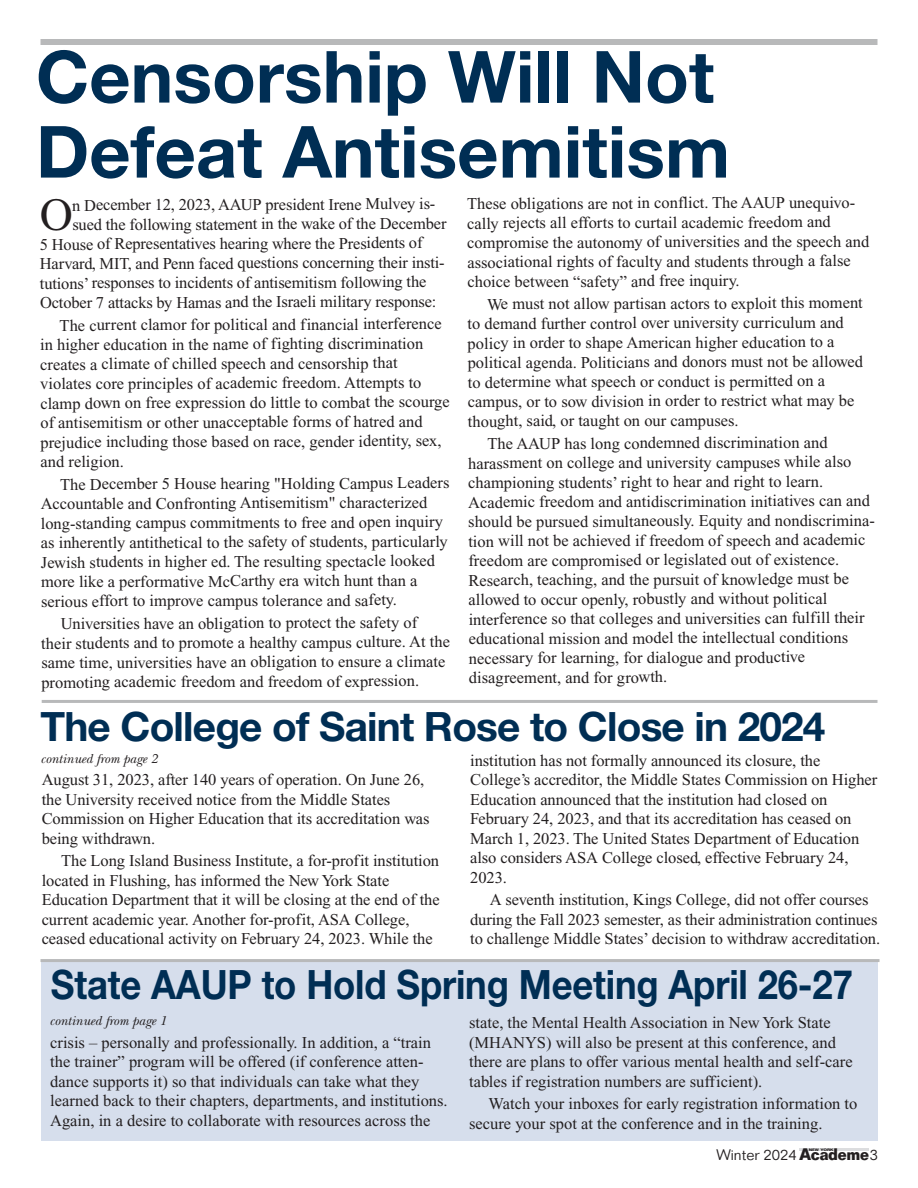
<style>
.page{position:relative;width:918px;height:1188px;background:#fff}
.page>*{position:absolute;margin:0;border:0;box-sizing:border-box;transform-origin:0 0}
.t1{font:700 72px/75px "Helvetica Neue";color:#002e54}
.t2{font:45.9px "Times New Roman";color:#231f20}
.t3{font:700 40.5px "Helvetica Neue";letter-spacing:-.005em;color:#002e54;scale:.9 1}
.t4{font:700 40.5px "Helvetica Neue";letter-spacing:-.005em;color:#002e54}
.t5{font:16.5px/19.5px "Times New Roman";letter-spacing:-.005em;color:#231f20}
.t6{font:300 15px "Folio";color:#231f20}
.t7{font:italic 13.5px "New Baskerville";color:#231f20}
.t8{font:700 3.45px "Folio";color:#231f20;scale:1.2 1}
.s1{font-weight:700;font-size:16.35px}
</style>
<div class="page">
<div style="left:41px;top:961px;width:836px;height:180px;background:#d6deec"></div>
<hr style="left:799px;top:1148px;width:69px;height:3px;background:#dcdddf">
<hr style="left:42px;top:700px;width:836px;height:3px;background:#b8b9ba">
<hr style="left:41px;top:959px;width:839px;height:3px;background:#b8b9ba">
<div style="left:40px;top:39px;width:838px;height:6px;background:#b8b9ba"></div>
<h1 class="t1" style="left:36px;top:46px;width:696px">Censorship Will Not<br>Defeat Antisemitism</h1>
<h2 class="t2" style="left:40px;top:198px;width:35px">O</h2>
<p class="t5" style="left:72px;top:196px;width:365px">n December 12, 2023, AAUP president Irene Mulvey is-</p>
<p class="t5" style="left:467px;top:195px;width:404px">These obligations are not in conflict. The AAUP unequivo&shy;cally rejects all efforts to curtail academic freedom and compromise the autonomy of universities and the speech and associational rights of faculty and students through a false choice between “safety” and free inquiry.</p>
<p class="t5" style="left:468px;top:295px;width:397px;text-indent:19px">We must not allow partisan actors to exploit this moment to demand further control over university curriculum and policy in order to shape American higher education to a political agenda. Politicians and donors must not be allowed to determine what speech or conduct is permitted on a campus, or to sow division in order to restrict what may be thought, said, or taught on our campuses.</p>
<p class="t5" style="left:468px;top:435px;width:408px;text-indent:19px">The AAUP has long condemned discrimination and harassment on college and university campuses while also championing students’ right to hear and right to learn.<br>Academic freedom and antidiscrimination initiatives can and should be pursued simultaneously. Equity and nondiscrimina&shy;tion will not be achieved if freedom of speech and academic freedom are compromised or legislated out of existence.<br>Research, teaching, and the pursuit of knowledge must be allowed to occur openly, robustly and without political interference so that colleges and universities can fulfill their educational mission and model the intellectual conditions necessary for learning, for dialogue and productive disagreement, and for growth.</p>
<p class="t5" style="left:72px;top:216px;width:376px">sued the following statement in the wake of the December</p>
<p class="t5" style="left:40px;top:235px;width:384px">5 House of Representatives hearing where the Presidents of</p>
<p class="t5" style="left:40px;top:255px;width:407px">Harvard, MIT, and Penn faced questions concerning their insti-</p>
<p class="t5" style="left:40px;top:274px;width:388px">tutions’ responses to incidents of antisemitism following the</p>
<p class="t5" style="left:40px;top:294px;width:398px">October 7 attacks by Hamas and the Israeli military response:</p>
<p class="t5" style="left:40px;top:316px;width:411px;text-indent:19px">The current clamor for political and financial interference in higher education in the name of fighting discrimination creates a climate of chilled speech and censorship that violates core principles of academic freedom. Attempts to clamp down on free expression do little to combat the scourge of antisemitism or other unacceptable forms of hatred and prejudice including those based on race, gender identity, sex, and religion.</p>
<p class="t5" style="left:41px;top:475px;width:410px;text-indent:19px">The December 5 House hearing "Holding Campus Leaders Accountable and Confronting Antisemitism" characterized long-standing campus commitments to free and open inquiry as inherently antithetical to the safety of students, particularly Jewish students in higher ed. The resulting spectacle looked more like a performative McCarthy era witch hunt than a serious effort to improve campus tolerance and safety.</p>
<p class="t5" style="left:41px;top:615px;width:410px;text-indent:19px">Universities have an obligation to protect the safety of their students and to promote a healthy campus culture. At the same time, universities have an obligation to ensure a climate promoting academic freedom and freedom of expression.</p>
<h3 class="t4" style="left:40px;top:712px;width:786px">The College of Saint Rose to Close in 2024</h3>
<p class="t7" style="left:41px;top:754px;width:118px">continued from page 2</p>
<p class="t5" style="left:42px;top:771px;width:389px">August 31, 2023, after 140 years of operation. On June 26, the University received notice from the Middle States Commission on Higher Education that its accreditation was being withdrawn.</p>
<p class="t5" style="left:42px;top:852px;width:400px;text-indent:20px">The Long Island Business Institute, a for-profit institution located in Flushing, has informed the New York State Education Department that it will be closing at the end of the current academic year. Another for-profit, ASA College, ceased educational activity on February 24, 2023. While the</p>
<p class="t5" style="left:470px;top:752px;width:409px">institution has not formally announced its closure, the College’s accreditor, the Middle States Commission on Higher Education announced that the institution had closed on February 24, 2023, and that its accreditation has ceased on March 1, 2023. The United States Department of Education also considers ASA College closed, effective February 24, 2023.</p>
<p class="t5" style="left:470px;top:891px;width:412px;text-align:center">A seventh institution, Kings College, did not offer courses during the Fall 2023 semester, as their administration continues to challenge Middle States’ decision to withdraw accreditation.</p>
<h3 class="t3" style="left:51px;top:970px;width:893px">State AAUP to Hold Spring Meeting April 26-27</h3>
<p class="t7" style="left:50px;top:1016px;width:118px">continued from page 1</p>
<p class="t5" style="left:50px;top:1034px;width:399px">crisis – personally and professionally. In addition, a “train the trainer” program will be offered (if conference atten&shy;dance supports it) so that individuals can take what they learned back to their chapters, departments, and institutions.<br>Again, in a desire to collaborate with resources across the</p>
<p class="t5" style="left:469px;top:1015px;width:385px">state, the Mental Health Association in New York State (MHANYS) will also be present at this conference, and there are plans to offer various mental health and self-care tables if registration numbers are sufficient).</p>
<p class="t5" style="left:469px;top:1096px;width:390px;text-indent:19px">Watch your inboxes for early registration information to secure your spot at the conference and in the training.</p>
<p class="t6" style="left:716px;top:1149px;width:163px">Winter 2024 <span class="s1">Academe</span>3</p>
<p class="t8" style="left:809px;top:1148px;width:22px">NEW YORK</p>
</div>
